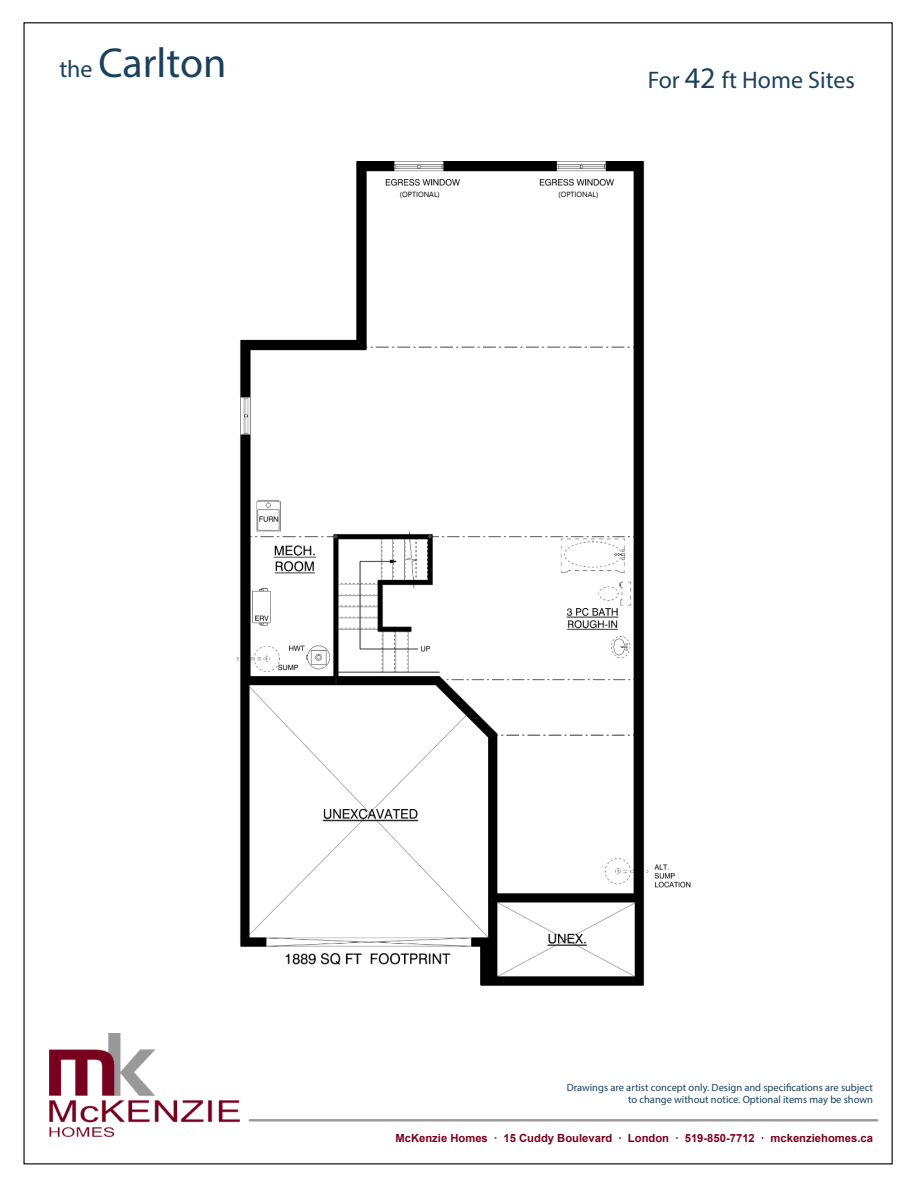
<style>
.page{position:relative;width:918px;height:1188px;background:#fff}
.page>*{position:absolute;margin:0;border:0;box-sizing:border-box;transform-origin:0 0}
.t1{font:42px "Myriad Pro";color:#1b415d}
.t2{font:24px "Myriad Pro";color:#1b415d}
.t3{font:700 11.25px "Arial";color:#78001e}
.t4{font:10.5px/12.6px "Myriad Pro";color:#1b415d;text-align:right}
.s1{font-size:24px}
.s2{font-size:30px}
</style>
<div class="page">
<img style="left:49px;top:1034px;width:190px;height:102px">
<hr style="left:250px;top:1119px;width:627px;height:2px;background:#999">
<img style="left:236px;top:161px;width:455px;height:825px">
<svg style="left:400px;top:192px;width:39px;height:7px"></svg>
<svg style="left:559px;top:192px;width:39px;height:7px"></svg>
<h1 class="t1" style="left:59px;top:46px;width:169px"><span class="s1">the</span> Carlton</h1>
<h2 class="t2" style="left:648px;top:70px;width:209px">For <span class="s2">42</span> ft Home Sites</h2>
<p class="t4" style="left:567px;top:1082px;width:308px">Drawings are artist concept only. Design and specifications are subject to change without notice. Optional items may be shown</p>
<p class="t3" style="left:395px;top:1134px;width:479px">McKenzie Homes ∙ 15 Cuddy Boulevard ∙ London ∙ 519-850-7712 ∙ mckenziehomes.ca</p>
</div>
